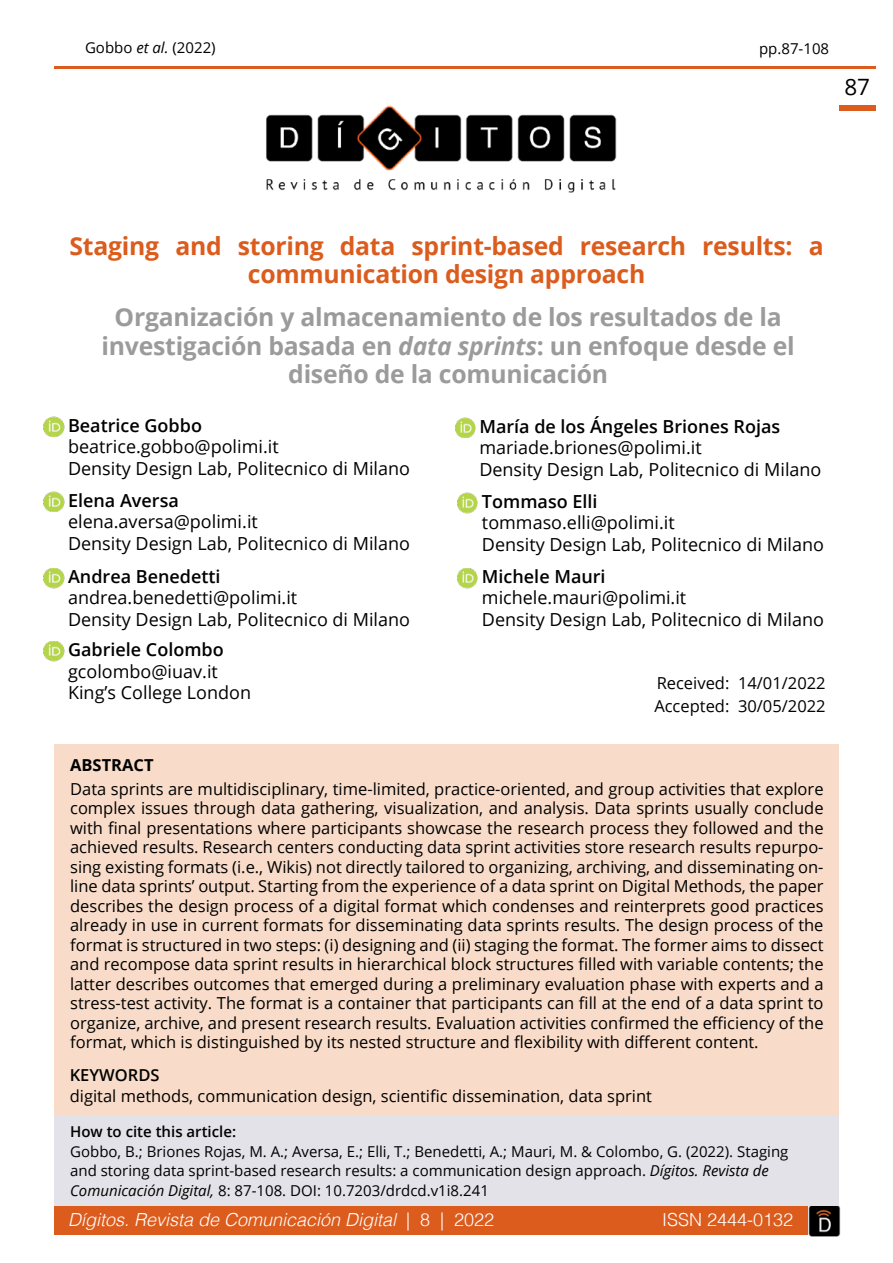
<style>
.page{position:relative;width:893px;height:1263px;background:#fff}
.page>*{position:absolute;margin:0;border:0;box-sizing:border-box;transform-origin:0 0}
.t1{font:700 24.75px/28.5px "Open Sans";letter-spacing:-.01em;color:#9b9b9b;text-align:center}
.t2{font:700 24.75px/28.5px "Open Sans";letter-spacing:-.01em;color:#db5c1d;text-align:center}
.t3{font:22.5px "Open Sans";color:#000}
.t4{font:18px/21.6px "Open Sans";color:#000}
.t5{font:600 18px "Open Sans";color:#000}
.t6{font:italic 300 18px "Helvetica";color:#fff}
.t7{font:300 18px "Helvetica";color:#fff}
.t8{font:16.5px/19.5px "Open Sans";color:#000}
.t9{font:700 16.5px "Open Sans";color:#000}
.t10{font:600 16.5px "Open Sans";color:#020203}
.t11{font:15px/19.5px "Open Sans";color:#000}
.t12{font:600 15px "Open Sans";color:#000}
.s1{font-style:italic}
.s2{font-style:normal}
</style>
<div class="page">
<div style="left:54px;top:1205px;width:753px;height:30px;background:#db5c1d"></div>
<img style="left:805px;top:1205px;width:36px;height:32px">
<div style="left:839px;top:106px;width:37px;height:5px;background:#db5c1d"></div>
<hr style="left:54px;top:66px;width:822px;height:2px;background:#db5c1d">
<div style="left:54px;top:744px;width:785px;height:372px;background:#f8dcc9"></div>
<div style="left:54px;top:1116px;width:785px;height:89px;background:#e3e2e8"></div>
<img style="left:266px;top:105px;width:351px;height:88px">
<img style="left:43px;top:417px;width:22px;height:20px">
<img style="left:43px;top:568px;width:22px;height:20px">
<img style="left:455px;top:418px;width:21px;height:20px">
<img style="left:457px;top:568px;width:21px;height:20px">
<img style="left:43px;top:492px;width:22px;height:20px">
<img style="left:43px;top:641px;width:22px;height:20px">
<img style="left:457px;top:493px;width:21px;height:20px">
<p class="t11" style="left:85px;top:39px;width:132px">Gobbo <span class="s1">et al.</span> (2022)</p>
<p class="t11" style="left:759px;top:40px;width:72px">pp.87-108</p>
<h2 class="t3" style="left:844px;top:78px;width:27px">87</h2>
<h1 class="t2" style="left:70px;top:234px;width:755px">Staging and storing data sprint-based research results: a communication design approach</h1>
<h1 class="t1" style="left:102px;top:305px;width:695px">Organización y almacenamiento de los resultados de la investigación basada en <span class="s1">data sprints</span>: un enfoque desde el diseño de la comunicación</h1>
<p class="t5" style="left:68px;top:418px;width:135px">Beatrice Gobbo</p>
<p class="t4" style="left:68px;top:438px;width:344px">beatrice.gobbo@polimi.it<br>Density Design Lab, Politecnico di Milano</p>
<p class="t5" style="left:68px;top:493px;width:112px">Elena Aversa</p>
<p class="t4" style="left:68px;top:513px;width:344px">elena.aversa@polimi.it<br>Density Design Lab, Politecnico di Milano</p>
<p class="t5" style="left:68px;top:569px;width:154px">Andrea Benedetti</p>
<p class="t4" style="left:68px;top:589px;width:344px">andrea.benedetti@polimi.it<br>Density Design Lab, Politecnico di Milano</p>
<p class="t5" style="left:68px;top:642px;width:157px">Gabriele Colombo</p>
<p class="t4" style="left:68px;top:662px;width:185px">gcolombo@iuav.it<br>King’s College London</p>
<p class="t5" style="left:479px;top:419px;width:302px">María de los Ángeles Briones Rojas</p>
<p class="t4" style="left:479px;top:439px;width:344px">mariade.briones@polimi.it<br>Density Design Lab, Politecnico di Milano</p>
<p class="t5" style="left:482px;top:494px;width:117px">Tommaso Elli</p>
<p class="t4" style="left:482px;top:514px;width:344px">tommaso.elli@polimi.it<br>Density Design Lab, Politecnico di Milano</p>
<p class="t5" style="left:482px;top:569px;width:125px">Michele Mauri</p>
<p class="t4" style="left:482px;top:589px;width:344px">michele.mauri@polimi.it<br>Density Design Lab, Politecnico di Milano</p>
<p class="t8" style="left:654px;top:674px;width:173px;line-height:22.5px">Received: 14/01/2022<br>Accepted: 30/05/2022</p>
<p class="t9" style="left:70px;top:758px;width:85px">ABSTRACT</p>
<p class="t8" style="left:70px;top:781px;width:755px;text-align:justify">Data sprints are multidisciplinary, time-limited, practice-oriented, and group activities that explore complex issues through data gathering, visualization, and analysis. Data sprints usually conclude with final presentations where participants showcase the research process they followed and the achieved results. Research centers conducting data sprint activities store research results repurpo&shy;sing existing formats (i.e., Wikis) not directly tailored to organizing, archiving, and disseminating on&shy;line data sprints’ output. Starting from the experience of a data sprint on Digital Methods, the paper describes the design process of a digital format which condenses and reinterprets good practices already in use in current formats for disseminating data sprints results. The design process of the format is structured in two steps: (i) designing and (ii) staging the format. The former aims to dissect and recompose data sprint results in hierarchical block structures filled with variable contents; the latter describes outcomes that emerged during a preliminary evaluation phase with experts and a stress-test activity. The format is a container that participants can fill at the end of a data sprint to organize, archive, and present research results. Evaluation activities confirmed the efficiency of the format, which is distinguished by its nested structure and flexibility with different content.</p>
<p class="t10" style="left:70px;top:1068px;width:91px">KEYWORDS</p>
<p class="t8" style="left:70px;top:1085px;width:584px">digital methods, communication design, scientific dissemination, data sprint</p>
<p class="t12" style="left:70px;top:1121px;width:168px">How to cite this article:</p>
<p class="t11" style="left:70px;top:1143px;width:720px">Gobbo, B.; Briones Rojas, M. A.; Aversa, E.; Elli, T.; Benedetti, A.; Mauri, M. &amp; Colombo, G. (2022). Staging and storing data sprint-based research results: a communication design approach. <span class="s1">Dígitos. Revista de<br>Comunicación Digital,</span> 8: 87-108. DOI: 10.7203/drdcd.v1i8.241</p>
<p class="t6" style="left:68px;top:1212px;width:428px">Dígitos. Revista de Comunicación Digital <span class="s2">| 8 | 2022</span></p>
<p class="t7" style="left:662px;top:1212px;width:133px">ISSN 2444-0132</p>
</div>
